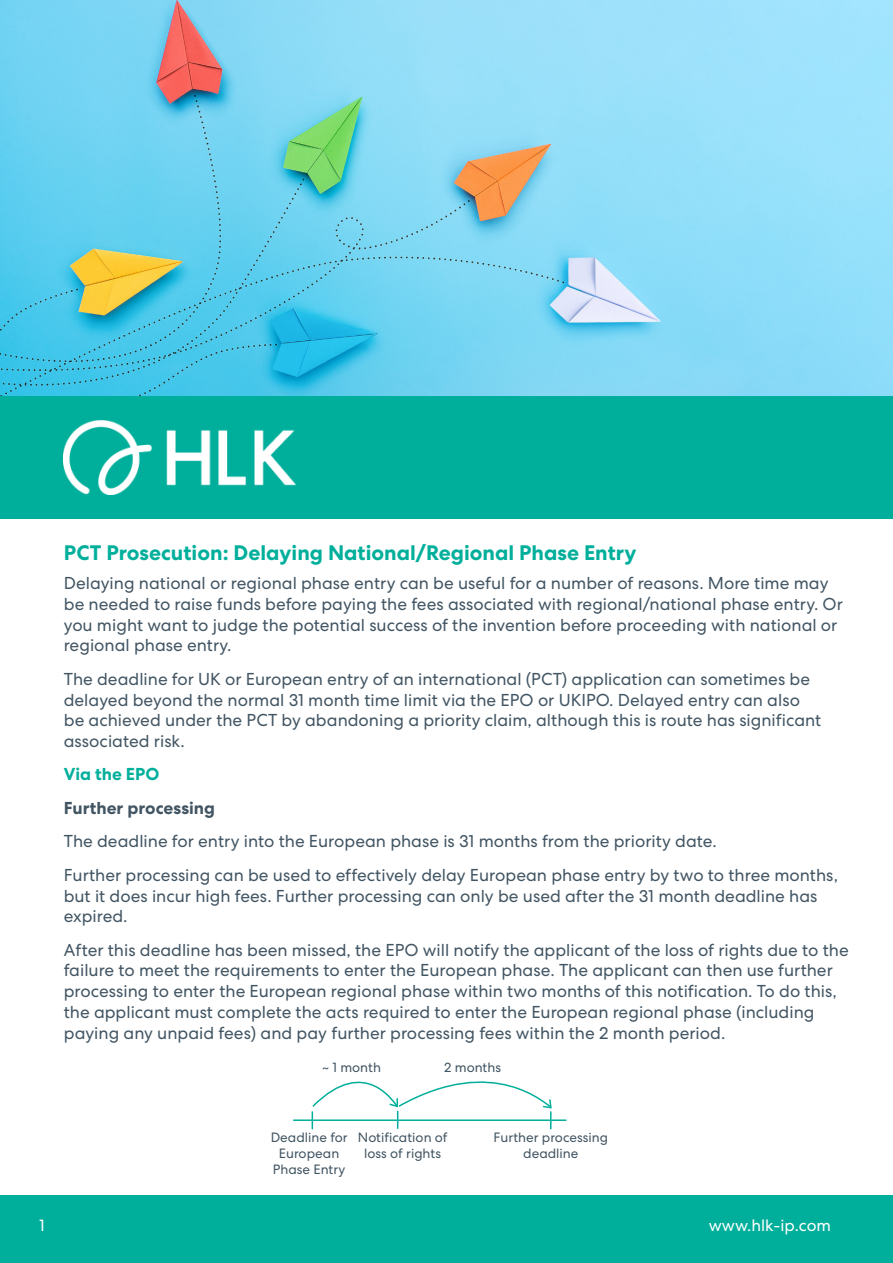
<style>
.page{position:relative;width:893px;height:1263px;background:#fff}
.page>*{position:absolute;margin:0;border:0;box-sizing:border-box;transform-origin:0 0}
.t1{font:700 21px "Centra No 2";color:#00af9b}
.t2{font:17.25px/20.7px "Centra No 2";color:#425563}
.t3{font:700 17.25px "Centra No 2";color:#425563}
.t4{font:700 17.25px "Centra No 2";color:#00af9b}
.t5{font:16.5px "Centra No 2";color:#fff}
.HL_body_text{font:13.5px/16.2px "Centra No 2";color:#425563;text-align:center}
</style>
<div class="page">
<div style="left:0;top:1195px;width:893px;height:68px;background:#00af9b"></div>
<img style="left:0;top:0;width:893px;height:396px">
<div style="left:0;top:396px;width:893px;height:123px;background:#00af9b"></div>
<hr style="left:293px;top:1119px;width:273px;height:2px;background:#00af9b">
<svg style="left:311px;top:1081px;width:242px;height:48px"></svg>
<img style="left:64px;top:421px;width:232px;height:73px">
<p class="t1" style="left:64px;top:540px;width:574px">PCT Prosecution: Delaying National/Regional Phase Entry</p>
<p class="t2" style="left:64px;top:573px;width:781px">Delaying national or regional phase entry can be useful for a number of reasons. More time may be needed to raise funds before paying the fees associated with regional/national phase entry. Or you might want to judge the potential success of the invention before proceeding with national or regional phase entry.</p>
<p class="t2" style="left:64px;top:668px;width:759px">The deadline for UK or European entry of an international (PCT) application can sometimes be delayed beyond the normal 31 month time limit via the EPO or UKIPO. Delayed entry can also be achieved under the PCT by abandoning a priority claim, although this is route has significant associated risk.</p>
<p class="t4" style="left:64px;top:764px;width:97px">Via the EPO</p>
<p class="t3" style="left:64px;top:798px;width:153px">Further processing</p>
<p class="t2" style="left:64px;top:831px;width:655px">The deadline for entry into the European phase is 31 months from the priority date.</p>
<p class="t2" style="left:64px;top:864px;width:776px">Further processing can be used to effectively delay European phase entry by two to three months, but it does incur high fees. Further processing can only be used after the 31 month deadline has expired.</p>
<p class="t2" style="left:64px;top:939px;width:786px">After this deadline has been missed, the EPO will notify the applicant of the loss of rights due to the failure to meet the requirements to enter the European phase. The applicant can then use further processing to enter the European regional phase within two months of this notification. To do this, the applicant must complete the acts required to enter the European regional phase (including paying any unpaid fees) and pay further processing fees within the 2 month period.</p>
<p class="HL_body_text" style="left:322px;top:1059px;width:60px">~ 1 month</p>
<p class="HL_body_text" style="left:444px;top:1059px;width:58px">2 months</p>
<p class="HL_body_text" style="left:271px;top:1129px;width:78px">Deadline for<br>European<br>Phase Entry</p>
<p class="HL_body_text" style="left:358px;top:1129px;width:91px">Notification of loss of rights</p>
<p class="HL_body_text" style="left:493px;top:1129px;width:116px">Further processing deadline</p>
<p class="t5" style="left:39px;top:1216px;width:7px">1</p>
<p class="t5" style="left:709px;top:1216px;width:124px">www.hlk-ip.com</p>
</div>
